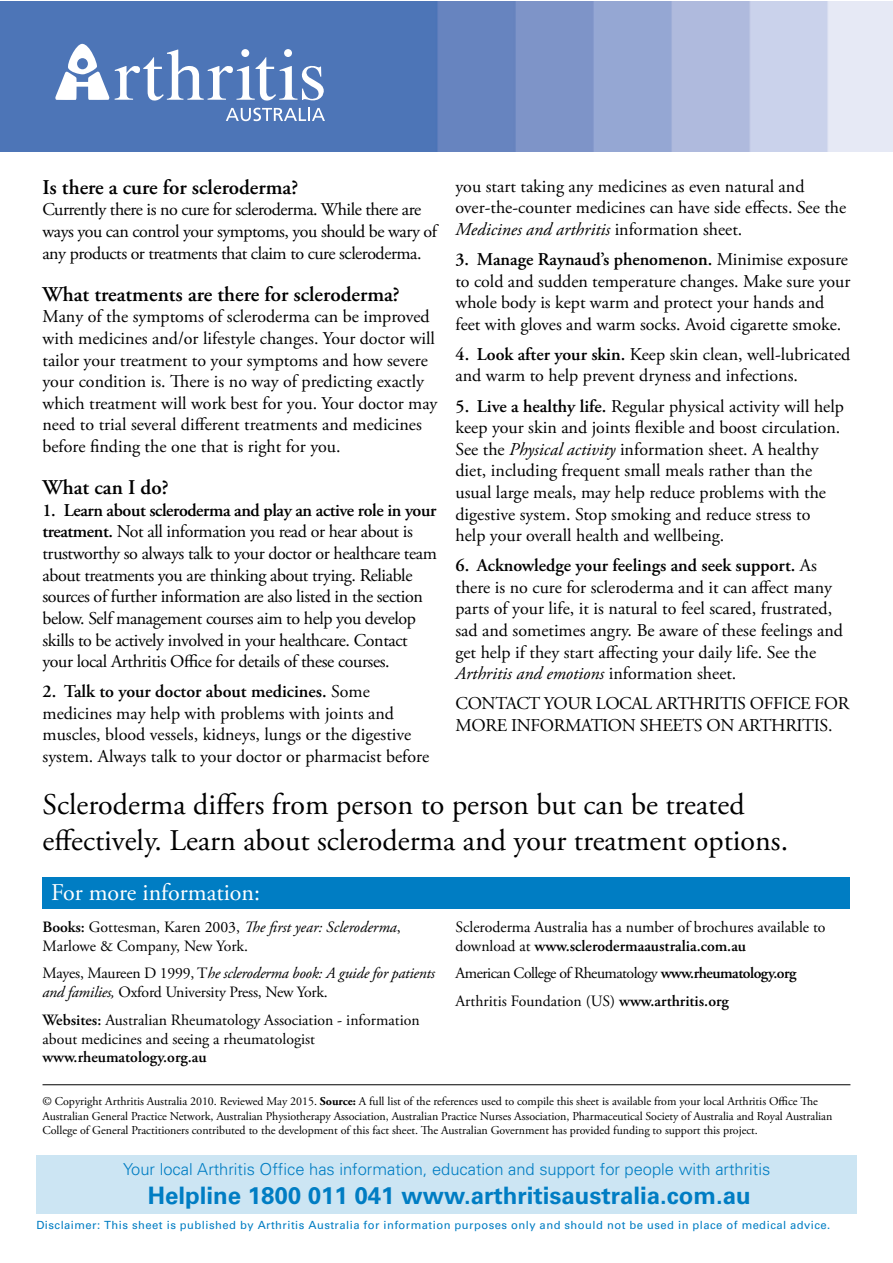
<style>
.page{position:relative;width:893px;height:1263px;background:#fff}
.page>*{position:absolute;margin:0;border:0;box-sizing:border-box;transform-origin:0 0}
.t1{font:30px/36px "Adobe Garamond Pro";color:#000}
.t2{font:700 24px "Univers";color:#007dc3}
.t3{font:24px "Adobe Garamond Pro";color:#fff}
.t4{font:600 21px "Adobe Garamond Pro";color:#000}
.t5{font:18px/21.6px "Adobe Garamond Pro";color:#000}
.t6{font:18px/21.6px "Adobe Garamond Pro";letter-spacing:-.02em;color:#000}
.t7{font:18px/21.6px "Adobe Garamond Pro";letter-spacing:-.025em;color:#000}
.t8{font:300 16.5px "Univers";color:#007dc3}
.t9{font:15.75px/18.9px "Adobe Garamond Pro";color:#000}
.t10{font:15.75px/27.5px "Adobe Garamond Pro";letter-spacing:-.03em;color:#000}
.t11{font:600 15.75px "Adobe Garamond Pro";color:#000}
.t12{font:12px/14.4px "Adobe Garamond Pro";letter-spacing:-.005em;color:#000}
.t13{font:11.25px "Univers";letter-spacing:.04em;color:#007dc3}
.s1{font-weight:600}
.s2{font-style:italic}
.s3{font-weight:700}
</style>
<div class="page">
<hr style="left:43px;top:1084px;width:807px;height:1px;background:#000">
<div style="left:43px;top:877px;width:807px;height:31px;background:#007dc3"></div>
<img style="left:0;top:1px;width:892px;height:151px">
<svg style="left:55px;top:44px;width:269px;height:57px"></svg>
<svg style="left:226px;top:108px;width:99px;height:13px"></svg>
<div style="left:36px;top:1155px;width:821px;height:59px;background:#cce5f3"></div>
<p class="t4" style="left:43px;top:175px;width:257px">Is there a cure for scleroderma?</p>
<p class="t7" style="left:43px;top:200px;width:396px">Currently there is no cure for scleroderma. While there are ways you can control your symptoms, you should be wary of any products or treatments that claim to cure scleroderma.</p>
<p class="t4" style="left:43px;top:282px;width:359px">What treatments are there for scleroderma?</p>
<p class="t5" style="left:43px;top:307px;width:396px">Many of the symptoms of scleroderma can be improved with medicines and/or lifestyle changes. Your doctor will tailor your treatment to your symptoms and how severe your condition is. There is no way of predicting exactly which treatment will work best for you. Your doctor may need to trial several different treatments and medicines before finding the one that is right for you.</p>
<p class="t4" style="left:43px;top:475px;width:128px">What can I do?</p>
<p class="t6" style="left:43px;top:500px;width:396px"><span class="s1">1. Learn about scleroderma and play an active role in your treatment.</span> Not all information you read or hear about is trustworthy so always talk to your doctor or healthcare team about treatments you are thinking about trying. Reliable sources of further information are also listed in the section below. Self management courses aim to help you develop skills to be actively involved in your healthcare. Contact your local Arthritis Office for details of these courses.</p>
<p class="t5" style="left:43px;top:681px;width:388px"><span class="s1">2. Talk to your doctor about medicines.</span> Some medicines may help with problems with joints and muscles, blood vessels, kidneys, lungs or the digestive system. Always talk to your doctor or pharmacist before</p>
<p class="t5" style="left:455px;top:176px;width:392px">you start taking any medicines as even natural and over-the-counter medicines can have side effects. See the<br><span class="s2">Medicines and arthritis</span> information sheet.</p>
<p class="t5" style="left:455px;top:249px;width:396px"><span class="s1">3. Manage Raynaud’s phenomenon.</span> Minimise exposure to cold and sudden temperature changes. Make sure your whole body is kept warm and protect your hands and feet with gloves and warm socks. Avoid cigarette smoke.</p>
<p class="t5" style="left:455px;top:344px;width:396px"><span class="s1">4. Look after your skin.</span> Keep skin clean, well-lubricated and warm to help prevent dryness and infections.</p>
<p class="t5" style="left:455px;top:396px;width:390px"><span class="s1">5. Live a healthy life.</span> Regular physical activity will help keep your skin and joints flexible and boost circulation.<br>See the <span class="s2">Physical activity</span> information sheet. A healthy diet, including frequent small meals rather than the usual large meals, may help reduce problems with the digestive system. Stop smoking and reduce stress to help your overall health and wellbeing.</p>
<p class="t5" style="left:455px;top:555px;width:389px"><span class="s1">6. Acknowledge your feelings and seek support.</span> As there is no cure for scleroderma and it can affect many parts of your life, it is natural to feel scared, frustrated, sad and sometimes angry. Be aware of these feelings and get help if they start affecting your daily life. See the <span class="s2">Arthritis and emotions</span> information sheet.</p>
<p class="t6" style="left:455px;top:693px;width:395px">CONTACT YOUR LOCAL ARTHRITIS OFFICE FOR<br>MORE INFORMATION SHEETS ON ARTHRITIS.</p>
<h1 class="t1" style="left:43px;top:787px;width:747px">Scleroderma differs from person to person but can be treated effectively. Learn about scleroderma and your treatment options.</h1>
<h2 class="t3" style="left:51px;top:878px;width:211px">For more information:</h2>
<p class="t9" style="left:43px;top:918px;width:360px"><span class="s1">Books:</span> Gottesman, Karen 2003, <span class="s2">The first year: Scleroderma</span>,<br>Marlowe &amp; Company, New York.</p>
<p class="t9" style="left:43px;top:964px;width:394px">Mayes, Maureen D 1999, T<span class="s2">he scleroderma book: A guide for patients and families,</span> Oxford University Press, New York.</p>
<p class="t9" style="left:43px;top:1011px;width:379px"><span class="s1">Websites:</span> Australian Rheumatology Association - information about medicines and seeing a rheumatologist</p>
<p class="t11" style="left:43px;top:1048px;width:166px">www.rheumatology.org.au</p>
<p class="t9" style="left:455px;top:918px;width:372px">Scleroderma Australia has a number of brochures available to download at <span class="s1">www.sclerodermaaustralia.com.au</span></p>
<p class="t10" style="left:455px;top:960px;width:342px">American College of Rheumatology <span class="s1">www.rheumatology.org<br></span>Arthritis Foundation (US) <span class="s1">www.arthritis.org</span></p>
<p class="t12" style="left:43px;top:1095px;width:791px">© Copyright Arthritis Australia 2010. Reviewed May 2015. <span class="s3">Source:</span> A full list of the references used to compile this sheet is available from your local Arthritis Office The<br>Australian General Practice Network, Australian Physiotherapy Association, Australian Practice Nurses Association, Pharmaceutical Society of Australia and Royal Australian<br>College of General Practitioners contributed to the development of this fact sheet. The Australian Government has provided funding to support this project.</p>
<p class="t8" style="left:123px;top:1159px;width:649px">Your local Arthritis Office has information, education and support for people with arthritis</p>
<h2 class="t2" style="left:148px;top:1181px;width:604px">Helpline 1800 011 041 www.arthritisaustralia.com.au</h2>
<p class="t13" style="left:36px;top:1218px;width:795px">Disclaimer: This sheet is published by Arthritis Australia for information purposes only and should not be used in place of medical advice.</p>
</div>
